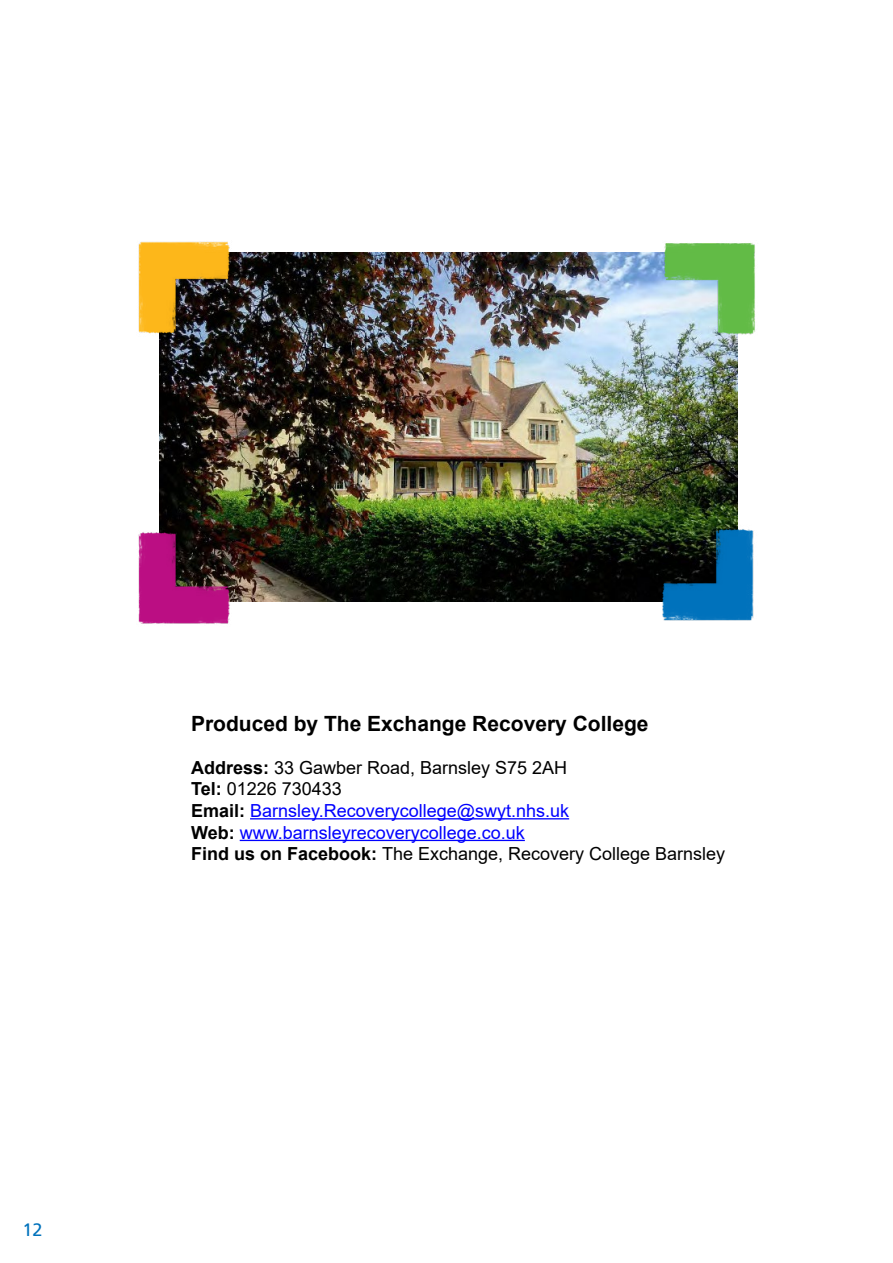
<style>
.page{position:relative;width:893px;height:1263px;background:#fff}
.page>*{position:absolute;margin:0;border:0;box-sizing:border-box;transform-origin:0 0}
.t1{font:700 21px "Arial";color:#000}
.t2{font:18px/21.6px "Arial";color:#000}
.t3{font:18px "Frutiger";color:#0072bc}
.s1{font-weight:700}
.s2{color:#00f}
</style>
<div class="page">
<hr style="left:250px;top:818px;width:319px;height:1px;background:#00f">
<hr style="left:240px;top:840px;width:285px;height:1px;background:#00f">
<img style="left:160px;top:253px;width:578px;height:349px">
<img style="left:656px;top:525px;width:98px;height:96px">
<img style="left:656px;top:243px;width:99px;height:98px">
<img style="left:138px;top:241px;width:99px;height:100px">
<img style="left:138px;top:525px;width:99px;height:99px">
<p class="t3" style="left:22px;top:1219px;width:22px">12</p>
<p class="t1" style="left:191px;top:708px;width:459px">Produced by The Exchange Recovery College</p>
<p class="t2" style="left:191px;top:756px;width:536px"><span class="s1">Address:</span> 33 Gawber Road, Barnsley S75 2AH<br><span class="s1">Tel:</span> 01226 730433<br><span class="s1">Email:</span> <span class="s2">Barnsley.Recoverycollege@swyt.nhs.uk<br></span><span class="s1">Web:</span> <span class="s2">www.barnsleyrecoverycollege.co.uk<br></span><span class="s1">Find us on Facebook:</span> The Exchange, Recovery College Barnsley</p>
</div>
